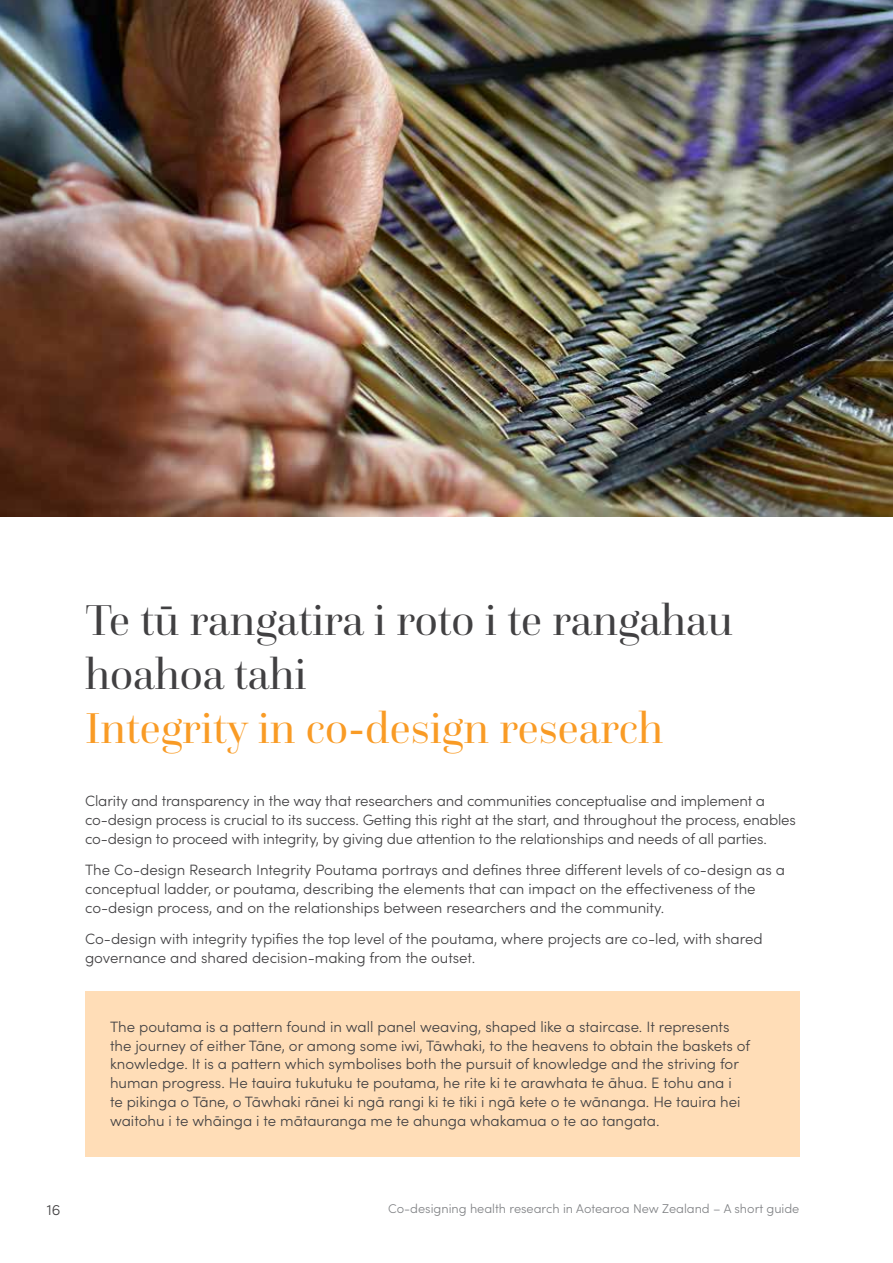
<style>
.page{position:relative;width:893px;height:1263px;background:#fff}
.page>*{position:absolute;margin:0;border:0;box-sizing:border-box;transform-origin:0 0}
.t1{font:45px/54px "Questa Grande";color:#414042}
.t2{font:45px "Questa Grande";color:#f99b25}
.t3{font:300 15px/18.8px "Sofia Pro";color:#414042}
.t4{font:300 12.75px "Sofia Pro";color:#808285}
</style>
<div class="page">
<img style="left:0;top:0;width:893px;height:517px">
<div style="left:85px;top:991px;width:714px;height:166px;background:#ffddb7"></div>
<h1 class="t1" style="left:85px;top:593px;width:649px">Te tū rangatira i roto i te rangahau hoahoa tahi</h1>
<h1 class="t2" style="left:85px;top:701px;width:580px">Integrity in co-design research</h1>
<p class="t3" style="left:85px;top:791px;width:712px">Clarity and transparency in the way that researchers and communities conceptualise and implement a co-design process is crucial to its success. Getting this right at the start, and throughout the process, enables co-design to proceed with integrity, by giving due attention to the relationships and needs of all parties.</p>
<p class="t3" style="left:85px;top:860px;width:701px">The Co-design Research Integrity Poutama portrays and defines three different levels of co-design as a conceptual ladder, or poutama, describing the elements that can impact on the effectiveness of the co-design process, and on the relationships between researchers and the community.</p>
<p class="t3" style="left:85px;top:929px;width:679px">Co-design with integrity typifies the top level of the poutama, where projects are co-led, with shared governance and shared decision-making from the outset.</p>
<p class="t3" style="left:110px;top:1016px;width:642px">The poutama is a pattern found in wall panel weaving, shaped like a staircase. It represents the journey of either Tāne, or among some iwi, Tāwhaki, to the heavens to obtain the baskets of knowledge. It is a pattern which symbolises both the pursuit of knowledge and the striving for human progress. He tauira tukutuku te poutama, he rite ki te arawhata te āhua. E tohu ana i<br>te pikinga o Tāne, o Tāwhaki rānei ki ngā rangi ki te tiki i ngā kete o te wānanga. He tauira hei waitohu i te whāinga i te mātauranga me te ahunga whakamua o te ao tangata.</p>
<p class="t3" style="left:47px;top:1199px;width:15px">16</p>
<p class="t4" style="left:388px;top:1199px;width:413px">Co-designing health research in Aotearoa New Zealand – A short guide</p>
</div>
